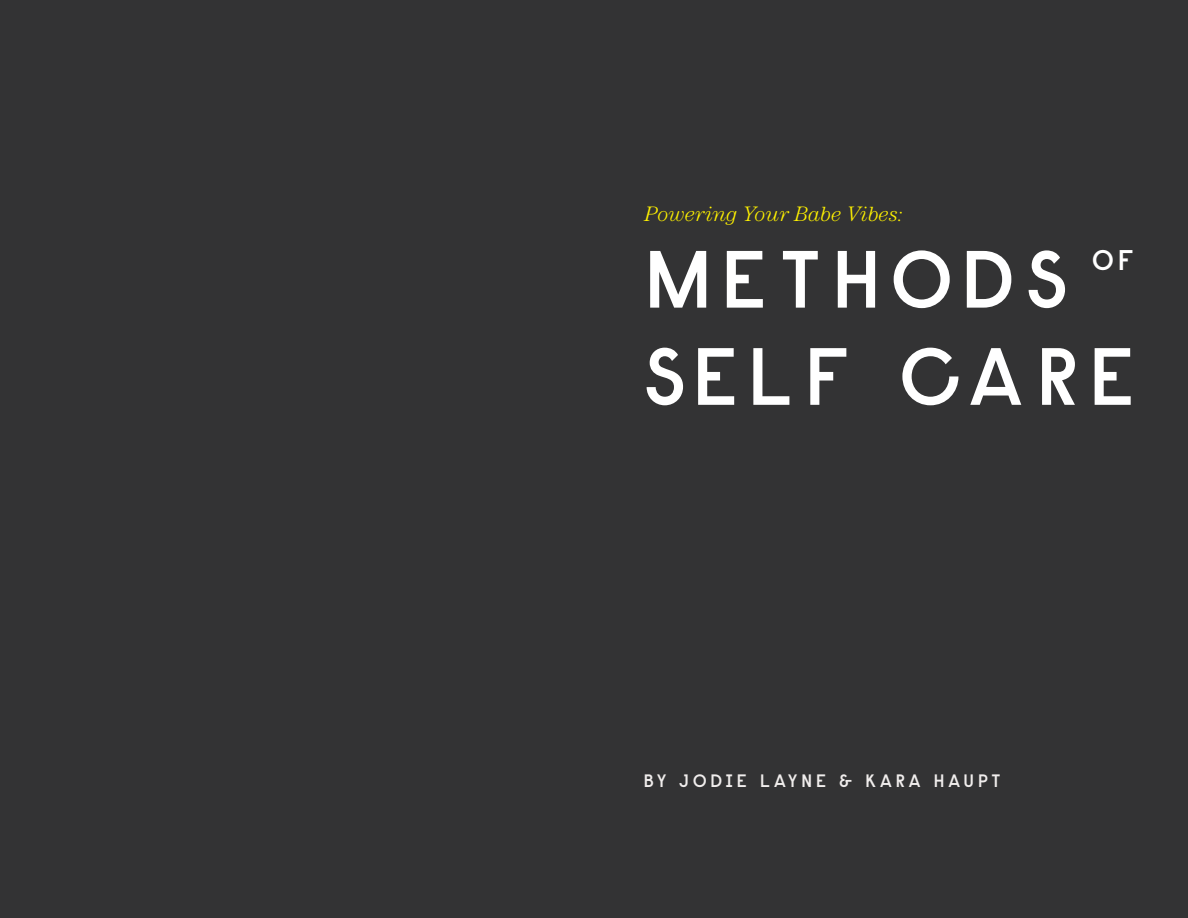
<style>
.page{position:relative;width:1188px;height:918px;background:#333334}
.page>*{position:absolute;margin:0;border:0;box-sizing:border-box;transform-origin:0 0}
.t1{font:600 81px/97.2px "Raisonne";letter-spacing:.11em;color:#fff}
.t2{font:600 28.5px "Raisonne";color:#fff}
.t3{font:italic 300 21px "Century";color:#fff200}
.t4{font:600 18px "Raisonne";letter-spacing:.2em;color:#f1eeed}
</style>
<div class="page">
<p class="t3" style="left:645px;top:202px;width:261px">Powering Your Babe Vibes:</p>
<h1 class="t1" style="left:643px;top:229px;width:493px">METHODS<br>SELF CARE</h1>
<h2 class="t2" style="left:1092px;top:242px;width:44px">OF</h2>
<p class="t4" style="left:643px;top:769px;width:358px">BY JODIE LAYNE &amp; KARA HAUPT</p>
</div>
